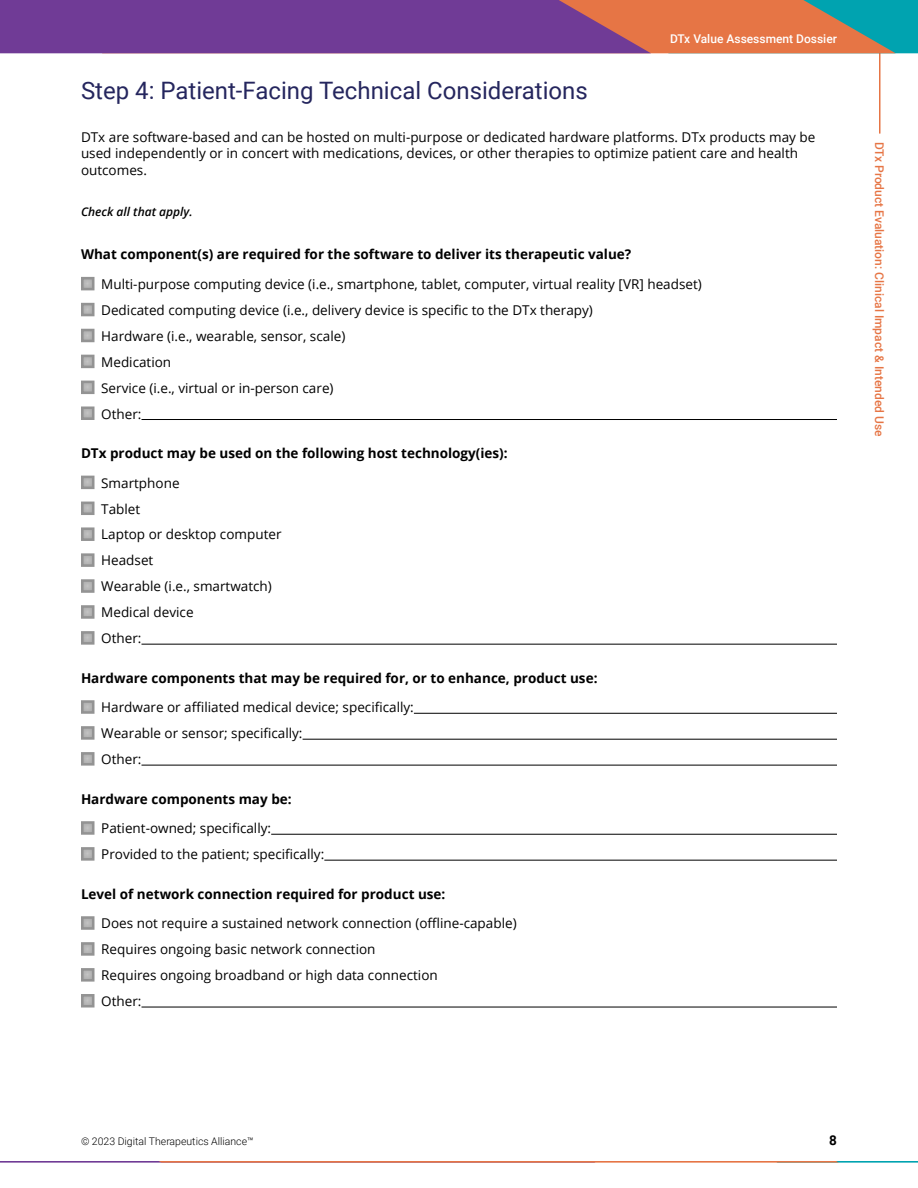
<style>
.page{position:relative;width:918px;height:1188px;background:#fff}
.page>*{position:absolute;margin:0;border:0;box-sizing:border-box;transform-origin:0 0}
.t1{font:24px "Roboto";color:#25265e}
.t2{font:13.5px/26px "Open Sans";color:#000}
.t3{font:700 13.5px "Open Sans";color:#000}
.t4{font:700 13.5px "Roboto";color:#000}
.t5{font:500 12px "Roboto";color:#e67545}
.t6{font:500 12px "Roboto";color:#fff}
.t7{font:italic 600 12px "Open Sans";color:#000}
.t8{font:300 10.5px "Roboto";color:#000}
</style>
<div class="page">
<hr style="left:879px;top:46px;width:2px;height:88px;background:#e67545">
<svg style="left:896px;top:0;width:22px;height:53px"></svg>
<svg style="left:651px;top:0;width:245px;height:53px;fill:#e67545"></svg>
<svg style="left:0;top:0;width:651px;height:53px"></svg>
<svg style="left:0;top:1161px;width:918px;height:2px"></svg>
<hr style="left:141px;top:419px;width:696px;height:1px;background:#000">
<hr style="left:141px;top:644px;width:696px;height:1px;background:#000">
<hr style="left:414px;top:713px;width:423px;height:1px;background:#000">
<hr style="left:303px;top:739px;width:534px;height:1px;background:#000">
<hr style="left:141px;top:765px;width:696px;height:1px;background:#000">
<hr style="left:271px;top:834px;width:566px;height:1px;background:#000">
<hr style="left:324px;top:860px;width:513px;height:1px;background:#000">
<hr style="left:141px;top:1007px;width:696px;height:1px;background:#000">
<div style="left:78px;top:273px;width:20px;height:21px;background:#fff;opacity:.85"></div>
<div style="left:81px;top:277px;width:14px;height:13px;border:3px solid #939393"></div>
<div style="left:78px;top:299px;width:20px;height:21px;background:#fff;opacity:.85"></div>
<div style="left:81px;top:303px;width:14px;height:13px;border:3px solid #939393"></div>
<div style="left:78px;top:325px;width:20px;height:21px;background:#fff;opacity:.85"></div>
<div style="left:81px;top:329px;width:14px;height:13px;border:3px solid #939393"></div>
<div style="left:78px;top:351px;width:20px;height:21px;background:#fff;opacity:.85"></div>
<div style="left:81px;top:355px;width:14px;height:13px;border:3px solid #939393"></div>
<div style="left:78px;top:377px;width:20px;height:20px;background:#fff;opacity:.85"></div>
<div style="left:81px;top:381px;width:14px;height:13px;border:3px solid #939393"></div>
<div style="left:78px;top:403px;width:20px;height:20px;background:#fff;opacity:.85"></div>
<div style="left:81px;top:406px;width:14px;height:14px;border:3px solid #939393"></div>
<div style="left:78px;top:472px;width:20px;height:21px;background:#fff;opacity:.85"></div>
<div style="left:81px;top:476px;width:14px;height:13px;border:3px solid #939393"></div>
<div style="left:78px;top:498px;width:20px;height:20px;background:#fff;opacity:.85"></div>
<div style="left:81px;top:502px;width:14px;height:13px;border:3px solid #939393"></div>
<div style="left:78px;top:524px;width:20px;height:20px;background:#fff;opacity:.85"></div>
<div style="left:81px;top:527px;width:14px;height:14px;border:3px solid #939393"></div>
<div style="left:78px;top:550px;width:20px;height:20px;background:#fff;opacity:.85"></div>
<div style="left:81px;top:553px;width:14px;height:14px;border:3px solid #939393"></div>
<div style="left:78px;top:576px;width:20px;height:20px;background:#fff;opacity:.85"></div>
<div style="left:81px;top:579px;width:14px;height:14px;border:3px solid #939393"></div>
<div style="left:78px;top:602px;width:20px;height:20px;background:#fff;opacity:.85"></div>
<div style="left:81px;top:605px;width:14px;height:14px;border:3px solid #939393"></div>
<div style="left:78px;top:628px;width:20px;height:20px;background:#fff;opacity:.85"></div>
<div style="left:81px;top:631px;width:14px;height:14px;border:3px solid #939393"></div>
<div style="left:78px;top:697px;width:20px;height:20px;background:#fff;opacity:.85"></div>
<div style="left:81px;top:700px;width:14px;height:14px;border:3px solid #939393"></div>
<div style="left:78px;top:723px;width:20px;height:20px;background:#fff;opacity:.85"></div>
<div style="left:81px;top:726px;width:14px;height:14px;border:3px solid #939393"></div>
<div style="left:78px;top:749px;width:20px;height:20px;background:#fff;opacity:.85"></div>
<div style="left:81px;top:752px;width:14px;height:14px;border:3px solid #939393"></div>
<div style="left:78px;top:818px;width:20px;height:20px;background:#fff;opacity:.85"></div>
<div style="left:81px;top:821px;width:14px;height:14px;border:3px solid #939393"></div>
<div style="left:78px;top:844px;width:20px;height:20px;background:#fff;opacity:.85"></div>
<div style="left:81px;top:847px;width:14px;height:14px;border:3px solid #939393"></div>
<div style="left:78px;top:913px;width:20px;height:20px;background:#fff;opacity:.85"></div>
<div style="left:81px;top:916px;width:14px;height:14px;border:3px solid #939393"></div>
<div style="left:78px;top:939px;width:20px;height:20px;background:#fff;opacity:.85"></div>
<div style="left:81px;top:942px;width:14px;height:14px;border:3px solid #939393"></div>
<div style="left:78px;top:965px;width:20px;height:20px;background:#fff;opacity:.85"></div>
<div style="left:81px;top:968px;width:14px;height:14px;border:3px solid #939393"></div>
<div style="left:78px;top:991px;width:20px;height:20px;background:#fff;opacity:.85"></div>
<div style="left:81px;top:994px;width:14px;height:14px;border:3px solid #939393"></div>
<p class="t6" style="left:670px;top:30px;width:168px">DTx Value Assessment Dossier</p>
<h1 class="t1" style="left:81px;top:74px;width:508px">Step 4: Patient-Facing Technical Considerations</h1>
<p class="t2" style="left:81px;top:129px;width:736px;line-height:16.2px">DTx are software-based and can be hosted on multi-purpose or dedicated hardware platforms. DTx products may be used independently or in concert with medications, devices, or other therapies to optimize patient care and health outcomes.</p>
<p class="t7" style="left:81px;top:203px;width:113px">Check all that apply.</p>
<p class="t3" style="left:81px;top:245px;width:552px">What component(s) are required for the software to deliver its therapeutic value?</p>
<p class="t2" style="left:101px;top:271px;width:602px">Multi-purpose computing device (i.e., smartphone, tablet, computer, virtual reality [VR] headset)<br>Dedicated computing device (i.e., delivery device is specific to the DTx therapy)<br>Hardware (i.e., wearable, sensor, scale)<br>Medication<br>Service (i.e., virtual or in-person care)<br>Other:</p>
<p class="t3" style="left:81px;top:443px;width:428px">DTx product may be used on the following host technology(ies):</p>
<p class="t2" style="left:101px;top:469px;width:182px">Smartphone<br>Tablet<br>Laptop or desktop computer<br>Headset<br>Wearable (i.e., smartwatch)<br>Medical device<br>Other:</p>
<p class="t3" style="left:81px;top:668px;width:518px">Hardware components that may be required for, or to enhance, product use:</p>
<p class="t2" style="left:101px;top:694px;width:314px">Hardware or affiliated medical device; specifically:<br>Wearable or sensor; specifically:<br>Other:</p>
<p class="t3" style="left:81px;top:789px;width:212px">Hardware components may be:</p>
<p class="t2" style="left:101px;top:815px;width:225px">Patient-owned; specifically:<br>Provided to the patient; specifically:</p>
<p class="t3" style="left:81px;top:884px;width:366px">Level of network connection required for product use:</p>
<p class="t2" style="left:101px;top:910px;width:417px">Does not require a sustained network connection (offline-capable)<br>Requires ongoing basic network connection<br>Requires ongoing broadband or high data connection<br>Other:</p>
<p class="t5" style="left:888px;top:142px;width:296px;rotate:90deg">DTx Product Evaluation: Clinical Impact &amp; Intended Use</p>
<p class="t8" style="left:81px;top:1134px;width:174px">© 2023 Digital Therapeutics Alliance™</p>
<p class="t4" style="left:829px;top:1131px;width:9px">8</p>
</div>
